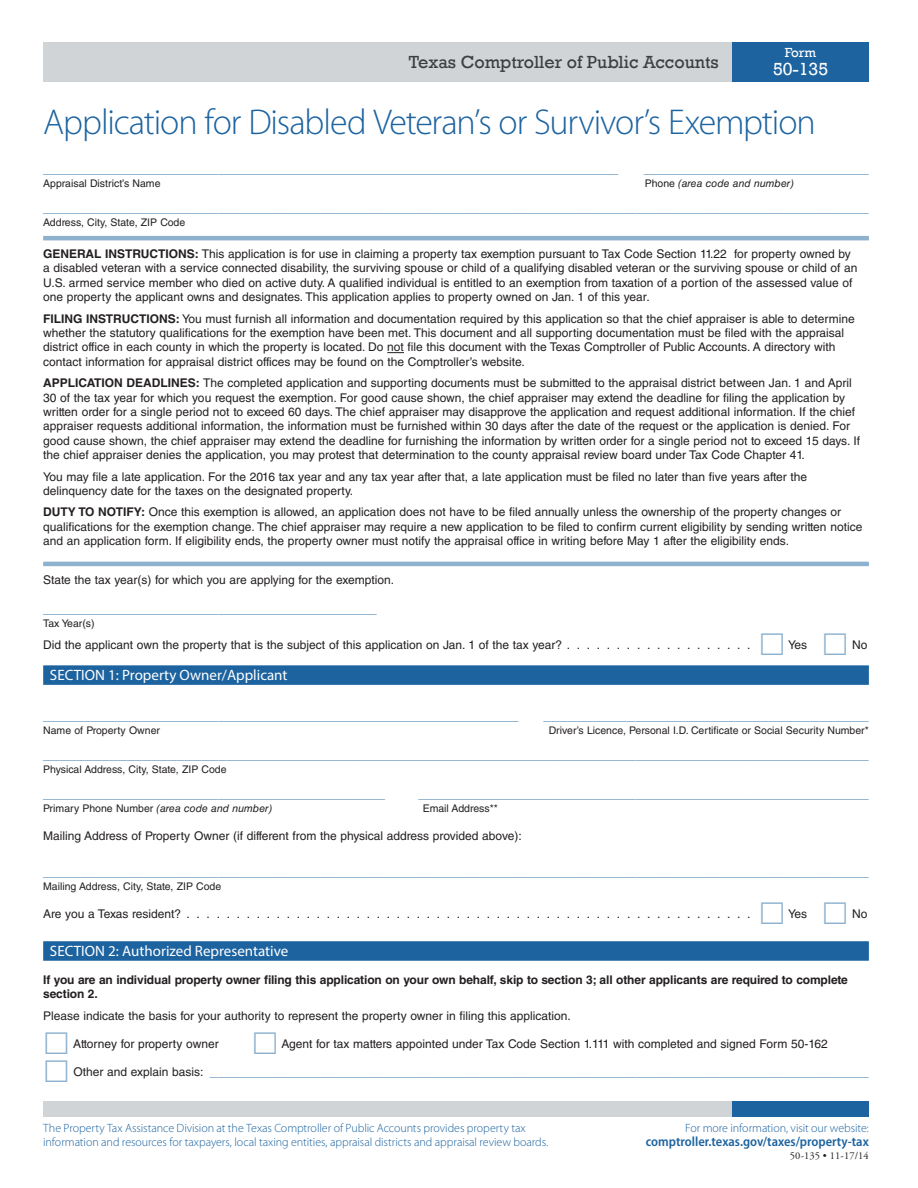
<style>
.page{position:relative;width:918px;height:1188px;background:#fff}
.page>*{position:absolute;margin:0;border:0;box-sizing:border-box;transform-origin:0 0}
.t1{font:300 36px "Myriad Pro";letter-spacing:-.03em;color:#1c63a0}
.t2{font:18px "Rockwell";color:#3e3e3f}
.t3{font:18px "Rockwell";color:#fff}
.t4{font:15px "Helvetica LT Std";color:#77a2c6}
.t5{font:15px "Myriad Pro";color:#fff}
.t6{font:600 semi-condensed 13.5px "Myriad Pro";color:#1c63a0}
.t7{font:13.5px "Rockwell";color:#fff}
.t8{font:12px/14.4px "Helvetica LT Std";color:#231f20}
.t9{font:300 12px/14.4px "Myriad Pro";letter-spacing:-.005em;color:#1c63a0}
.t10{font:700 12px/14.4px "Helvetica LT Std";letter-spacing:-.01em;color:#231f20}
.t11{font:10.5px "Helvetica LT Std";color:#231f20}
.t12{font:italic 10.5px "Helvetica LT Std";color:#231f20}
.t13{font:10.5px "Adobe Garamond Pro";letter-spacing:.01em;color:#231f20}
.s1{font-style:normal}
.s2{font-weight:700}
.s3{font-size:12px;color:#231f20}
</style>
<div class="page">
<div style="left:43px;top:1102px;width:689px;height:15px;background:#d0d4d7"></div>
<div style="left:732px;top:1102px;width:137px;height:15px;background:#1c63a0"></div>
<div style="left:43px;top:42px;width:689px;height:39px;background:#d0d4d7"></div>
<div style="left:732px;top:42px;width:137px;height:39px;background:#1c63a0"></div>
<hr style="left:43px;top:236px;width:826px;height:4px;background:#8db1cf">
<svg style="left:387px;top:352px;width:17px;height:1px"></svg>
<hr style="left:43px;top:562px;width:826px;height:4px;background:#8db1cf">
<div style="left:43px;top:665px;width:826px;height:20px;background:#1c63a0"></div>
<div style="left:43px;top:941px;width:826px;height:20px;background:#1c63a0"></div>
<p class="t7" style="left:785px;top:45px;width:33px">Form</p>
<h2 class="t3" style="left:773px;top:59px;width:57px">50-135</h2>
<h1 class="t1" style="left:43px;top:102px;width:774px">Application for Disabled Veteran’s or Survivor’s Exemption</h1>
<p class="t4" style="left:43px;top:159px;width:577px">_____________________________________________________________________</p>
<p class="t11" style="left:43px;top:177px;width:119px">Appraisal District’s Name</p>
<p class="t12" style="left:645px;top:177px;width:151px"><span class="s1">Phone</span> (area code and number)</p>
<p class="t4" style="left:43px;top:199px;width:827px">___________________________________________________________________________________________________</p>
<p class="t11" style="left:43px;top:216px;width:144px">Address, City, State, ZIP Code</p>
<h2 class="t2" style="left:409px;top:51px;width:311px">Texas Comptroller of Public Accounts</h2>
<p class="t4" style="left:644px;top:159px;width:227px">___________________________</p>
<p class="t8" style="left:43px;top:247px;width:816px"><span class="s2">GENERAL INSTRUCTIONS:</span> This application is for use in claiming a property tax exemption pursuant to Tax Code Section 11.22 for property owned by a disabled veteran with a service connected disability, the surviving spouse or child of a qualifying disabled veteran or the surviving spouse or child of an U.S. armed service member who died on active duty. A qualified individual is entitled to an exemption from taxation of a portion of the assessed value of one property the applicant owns and designates. This application applies to property owned on Jan. 1 of this year.</p>
<p class="t8" style="left:43px;top:311px;width:813px"><span class="s2">FILING INSTRUCTIONS:</span> You must furnish all information and documentation required by this application so that the chief appraiser is able to determine whether the statutory qualifications for the exemption have been met. This document and all supporting documentation must be filed with the appraisal district office in each county in which the property is located. Do not file this document with the Texas Comptroller of Public Accounts. A directory with contact information for appraisal district offices may be found on the Comptroller’s website.</p>
<p class="t8" style="left:43px;top:376px;width:818px"><span class="s2">APPLICATION DEADLINES:</span> The completed application and supporting documents must be submitted to the appraisal district between Jan. 1 and April 30 of the tax year for which you request the exemption. For good cause shown, the chief appraiser may extend the deadline for filing the application by written order for a single period not to exceed 60 days. The chief appraiser may disapprove the application and request additional information. If the chief appraiser requests additional information, the information must be furnished within 30 days after the date of the request or the application is denied. For good cause shown, the chief appraiser may extend the deadline for furnishing the information by written order for a single period not to exceed 15 days. If the chief appraiser denies the application, you may protest that determination to the county appraisal review board under Tax Code Chapter 41.</p>
<p class="t8" style="left:43px;top:469px;width:765px">You may file a late application. For the 2016 tax year and any tax year after that, a late application must be filed no later than five years after the delinquency date for the taxes on the designated property.</p>
<p class="t8" style="left:43px;top:505px;width:821px"><span class="s2">DUTY TO NOTIFY:</span> Once this exemption is allowed, an application does not have to be filed annually unless the ownership of the property changes or qualifications for the exemption change. The chief appraiser may require a new application to be filed to confirm current eligibility by sending written notice and an application form. If eligibility ends, the property owner must notify the appraisal office in writing before May 1 after the eligibility ends.</p>
<p class="t8" style="left:43px;top:572px;width:352px">State the tax year(s) for which you are applying for the exemption.</p>
<p class="t4" style="left:43px;top:599px;width:335px">________________________________________</p>
<p class="t11" style="left:43px;top:617px;width:53px">Tax Year(s)</p>
<p class="t8" style="left:43px;top:637px;width:524px">Did the applicant own the property that is the subject of this application on Jan. 1 of the tax year? ....................</p>
<p class="t8" style="left:788px;top:637px;width:20px">Yes</p>
<p class="t8" style="left:852px;top:637px;width:17px">No</p>
<h2 class="t5" style="left:50px;top:666px;width:239px">SECTION 1: Property Owner/Applicant</h2>
<p class="t4" style="left:43px;top:706px;width:477px">_________________________________________________________</p>
<p class="t11" style="left:43px;top:724px;width:118px">Name of Property Owner</p>
<p class="t11" style="left:549px;top:724px;width:322px">Driver’s Licence, Personal I.D. Certificate or Social Security Number*</p>
<p class="t4" style="left:43px;top:745px;width:827px">___________________________________________________________________________________________________</p>
<p class="t11" style="left:43px;top:763px;width:185px">Physical Address, City, State, ZIP Code</p>
<p class="t4" style="left:544px;top:706px;width:327px">_______________________________________</p>
<p class="t4" style="left:43px;top:784px;width:343px">_________________________________________</p>
<p class="t4" style="left:418px;top:784px;width:452px">______________________________________________________</p>
<p class="t12" style="left:43px;top:802px;width:231px"><span class="s1">Primary Phone Number</span> (area code and number)</p>
<p class="t11" style="left:423px;top:802px;width:77px">Email Address**</p>
<p class="t8" style="left:43px;top:829px;width:480px">Mailing Address of Property Owner (if different from the physical address provided above):</p>
<p class="t4" style="left:43px;top:862px;width:827px">___________________________________________________________________________________________________</p>
<p class="t11" style="left:43px;top:880px;width:180px">Mailing Address, City, State, ZIP Code</p>
<p class="t8" style="left:43px;top:906px;width:143px">Are you a Texas resident? ..........................................................</p>
<p class="t8" style="left:788px;top:906px;width:20px">Yes</p>
<p class="t8" style="left:852px;top:906px;width:17px">No</p>
<h2 class="t5" style="left:50px;top:942px;width:240px">SECTION 2: Authorized Representative</h2>
<p class="t10" style="left:43px;top:972px;width:806px">If you are an individual property owner filing this application on your own behalf, skip to section 3; all other applicants are required to complete section 2.</p>
<p class="t8" style="left:43px;top:1008px;width:529px">Please indicate the basis for your authority to represent the property owner in filing this application.</p>
<p class="t8" style="left:73px;top:1036px;width:147px">Attorney for property owner</p>
<p class="t8" style="left:282px;top:1036px;width:548px">Agent for tax matters appointed under Tax Code Section 1.111 with completed and signed Form 50-162</p>
<p class="t4" style="left:74px;top:1062px;width:797px"><span class="s3">Other and explain basis:</span> _______________________________________________________________________________</p>
<p class="t9" style="left:43px;top:1121px;width:507px">The Property Tax Assistance Division at the Texas Comptroller of Public Accounts provides property tax information and resources for taxpayers, local taxing entities, appraisal districts and appraisal review boards.</p>
<p class="t9" style="left:685px;top:1121px;width:185px">For more information, visit our website:</p>
<p class="t6" style="left:646px;top:1134px;width:224px">comptroller.texas.gov/taxes/property-tax</p>
<p class="t13" style="left:790px;top:1149px;width:80px">50-135 • 11-17/14</p>
</div>
